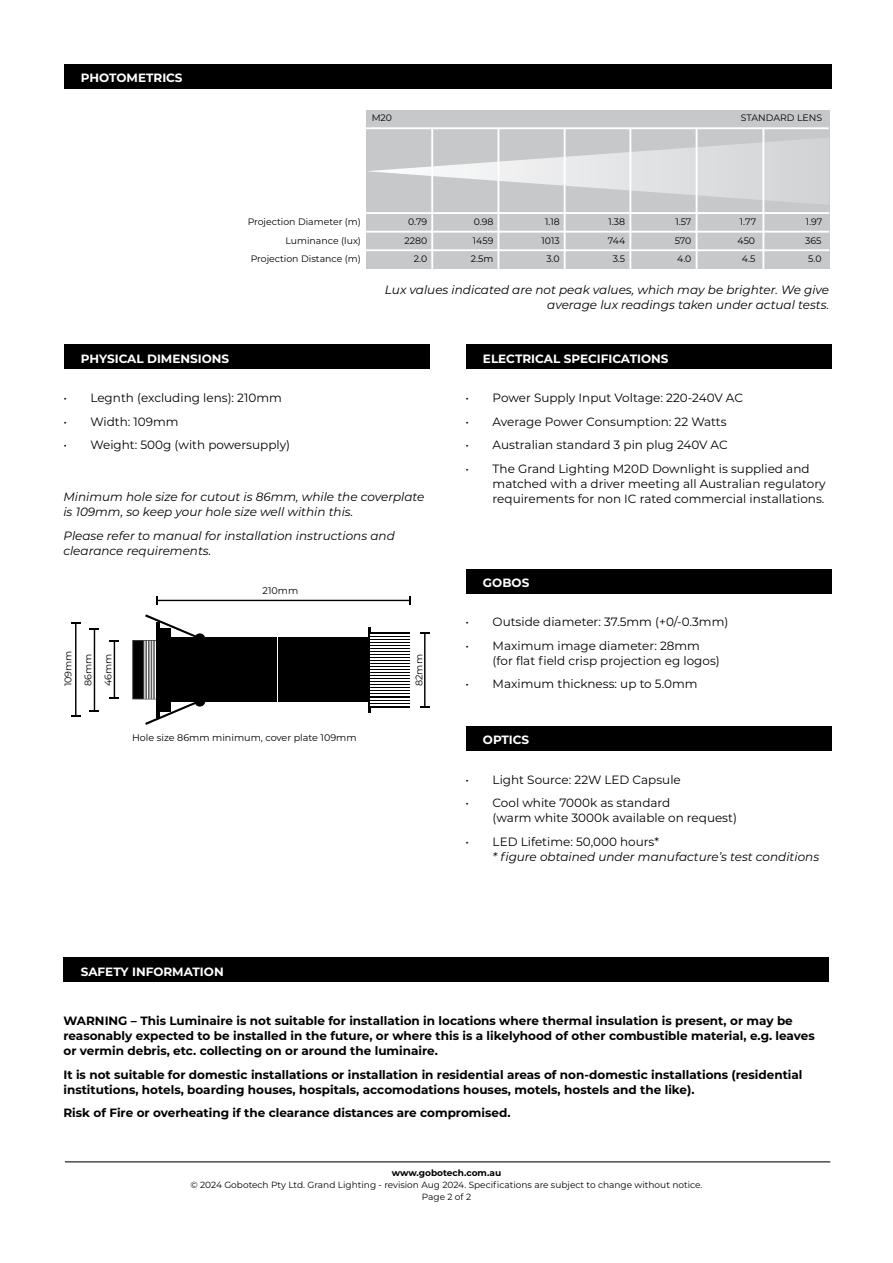
<style>
.page{position:relative;width:893px;height:1263px;background:#fff}
.page>*{position:absolute;margin:0;border:0;box-sizing:border-box;transform-origin:0 0}
.t1{font:12px/15px "Montserrat";color:#000001}
.Body_Text{font:700 12px/15px "Montserrat";color:#000001}
.Body_Text-2{font:italic 12px/15px "Montserrat";color:#000001}
.Section_Headings{font:700 12px "Montserrat";color:#fff}
.t2{font:9.6px/20px "Montserrat";color:#000}
.t3{font:9.3px/18.6px "Montserrat";color:#000;text-align:right}
.t4{font:9px/12px "Montserrat";color:#000001;text-align:center}
.t5{font:700 9px "Montserrat";color:#000001}
.s1{font-style:normal}
</style>
<div class="page">
<hr style="left:65px;top:1161px;width:765px;height:1px;background:#000001">
<div style="left:466px;top:344px;width:366px;height:25px;background:#000001"></div>
<div style="left:466px;top:569px;width:366px;height:24px;background:#000001"></div>
<div style="left:466px;top:726px;width:366px;height:25px;background:#000001"></div>
<div style="left:64px;top:344px;width:365px;height:25px;background:#000001"></div>
<div style="left:64px;top:957px;width:765px;height:25px;background:#000001"></div>
<hr style="left:94px;top:629px;width:1px;height:82px;background:#000">
<hr style="left:424px;top:633px;width:1px;height:74px;background:#000">
<svg style="left:420px;top:706px;width:9px;height:2px"></svg>
<hr style="left:114px;top:641px;width:1px;height:57px;background:#000">
<svg style="left:110px;top:640px;width:9px;height:2px"></svg>
<hr style="left:75px;top:623px;width:1px;height:93px;background:#000">
<hr style="left:157px;top:600px;width:253px;height:1px;background:#000">
<svg style="left:409px;top:596px;width:2px;height:9px"></svg>
<svg style="left:133px;top:640px;width:23px;height:59px"></svg>
<div style="left:195px;top:634px;width:10px;height:10px;background:#000;border-radius:50%"></div>
<div style="left:195px;top:634px;width:10px;height:10px;border:1px solid #000;border-radius:50%"></div>
<div style="left:195px;top:696px;width:10px;height:10px;background:#000;border-radius:50%"></div>
<div style="left:195px;top:696px;width:10px;height:10px;border:1px solid #000;border-radius:50%"></div>
<hr style="left:155px;top:641px;width:1px;height:58px;background:#fff">
<hr style="left:154px;top:641px;width:1px;height:58px;background:#fff">
<hr style="left:152px;top:641px;width:1px;height:58px;background:#fff">
<hr style="left:150px;top:641px;width:1px;height:58px;background:#fff">
<hr style="left:149px;top:641px;width:1px;height:58px;background:#fff">
<hr style="left:147px;top:641px;width:1px;height:58px;background:#fff">
<hr style="left:146px;top:641px;width:1px;height:58px;background:#fff">
<hr style="left:144px;top:641px;width:1px;height:58px;background:#fff">
<hr style="left:156px;top:622px;width:4px;height:95px;background:#000">
<hr style="left:368px;top:627px;width:2px;height:85px;background:#000">
<div style="left:160px;top:637px;width:116px;height:65px;background:#000"></div>
<div style="left:279px;top:637px;width:89px;height:65px;background:#000"></div>
<svg style="left:370px;top:632px;width:40px;height:76px;fill:#000"></svg>
<hr style="left:371px;top:634px;width:39px;height:1px;background:#fff">
<hr style="left:371px;top:637px;width:39px;height:1px;background:#fff">
<hr style="left:371px;top:640px;width:39px;height:1px;background:#fff">
<hr style="left:371px;top:643px;width:39px;height:1px;background:#fff">
<hr style="left:371px;top:646px;width:39px;height:2px;background:#fff">
<hr style="left:371px;top:649px;width:39px;height:2px;background:#fff">
<hr style="left:371px;top:652px;width:39px;height:2px;background:#fff">
<hr style="left:371px;top:655px;width:39px;height:2px;background:#fff">
<hr style="left:371px;top:658px;width:39px;height:2px;background:#fff">
<hr style="left:371px;top:661px;width:39px;height:2px;background:#fff">
<hr style="left:371px;top:664px;width:39px;height:2px;background:#fff">
<hr style="left:371px;top:667px;width:39px;height:2px;background:#fff">
<hr style="left:371px;top:670px;width:39px;height:2px;background:#fff">
<hr style="left:371px;top:673px;width:39px;height:2px;background:#fff">
<hr style="left:371px;top:676px;width:39px;height:2px;background:#fff">
<hr style="left:371px;top:680px;width:39px;height:1px;background:#fff">
<hr style="left:371px;top:683px;width:39px;height:1px;background:#fff">
<hr style="left:371px;top:686px;width:39px;height:1px;background:#fff">
<hr style="left:371px;top:689px;width:39px;height:1px;background:#fff">
<hr style="left:371px;top:692px;width:39px;height:1px;background:#fff">
<hr style="left:371px;top:695px;width:39px;height:1px;background:#fff">
<hr style="left:371px;top:698px;width:39px;height:1px;background:#fff">
<hr style="left:371px;top:701px;width:39px;height:1px;background:#fff">
<hr style="left:371px;top:704px;width:39px;height:1px;background:#fff">
<svg style="left:145px;top:702px;width:51px;height:23px"></svg>
<svg style="left:145px;top:614px;width:51px;height:23px"></svg>
<div style="left:64px;top:64px;width:768px;height:25px;background:#000"></div>
<div style="left:366px;top:110px;width:463px;height:159px;background:#c7c8ca"></div>
<svg style="left:367px;top:137px;width:459px;height:68px"></svg>
<hr style="left:431px;top:128px;width:2px;height:141px;background:#fff">
<hr style="left:497px;top:128px;width:2px;height:141px;background:#fff">
<hr style="left:564px;top:128px;width:2px;height:141px;background:#fff">
<hr style="left:629px;top:128px;width:2px;height:141px;background:#fff">
<hr style="left:696px;top:128px;width:1px;height:141px;background:#fff">
<hr style="left:762px;top:128px;width:2px;height:141px;background:#fff">
<hr style="left:366px;top:127px;width:463px;height:2px;background:#fff">
<hr style="left:366px;top:212px;width:463px;height:2px;background:#fff">
<hr style="left:366px;top:231px;width:463px;height:2px;background:#fff">
<hr style="left:366px;top:249px;width:463px;height:2px;background:#fff">
<p class="Section_Headings" style="left:81px;top:69px;width:103px">PHOTOMETRICS</p>
<p class="t3" style="left:372px;top:108px;width:22px">M20</p>
<p class="t3" style="left:741px;top:108px;width:83px">STANDARD LENS</p>
<p class="t3" style="left:248px;top:212px;width:115px">Projection Diameter (m)<br>Luminance (lux)<br>Projection Distance (m)</p>
<p class="Section_Headings" style="left:81px;top:350px;width:150px">PHYSICAL DIMENSIONS</p>
<p class="t3" style="left:608px;top:212px;width:19px;text-align:left">1.38<br>744</p>
<p class="t3" style="left:408px;top:212px;width:21px">0.79</p>
<p class="t3" style="left:474px;top:212px;width:21px">0.98</p>
<p class="t3" style="left:675px;top:212px;width:18px">1.57</p>
<p class="t3" style="left:404px;top:231px;width:24px">2280</p>
<p class="t3" style="left:473px;top:231px;width:22px">1459</p>
<p class="t3" style="left:541px;top:231px;width:20px">1013</p>
<p class="t3" style="left:675px;top:231px;width:18px">570</p>
<p class="t3" style="left:613px;top:249px;width:14px">3.5</p>
<p class="t3" style="left:545px;top:212px;width:16px">1.18</p>
<p class="t3" style="left:740px;top:212px;width:18px">1.77</p>
<p class="t3" style="left:806px;top:212px;width:18px">1.97</p>
<p class="t3" style="left:737px;top:231px;width:19px">450</p>
<p class="t3" style="left:805px;top:231px;width:18px">365</p>
<p class="t3" style="left:414px;top:249px;width:15px">2.0</p>
<p class="t3" style="left:471px;top:249px;width:24px">2.5m</p>
<p class="t3" style="left:677px;top:249px;width:16px">4.0</p>
<p class="t3" style="left:546px;top:249px;width:15px">3.0</p>
<p class="t3" style="left:808px;top:249px;width:15px">5.0</p>
<p class="t3" style="left:742px;top:249px;width:15px">4.5</p>
<p class="Body_Text-2" style="left:385px;top:282px;width:446px;text-align:right">Lux values indicated are not peak values, which may be brighter. We give average lux readings taken under actual tests.</p>
<p class="Section_Headings" style="left:483px;top:350px;width:187px">ELECTRICAL SPECIFICATIONS</p>
<p class="t1" style="left:63px;top:390px;width:220px">• Legnth (excluding lens): 210mm</p>
<p class="t1" style="left:63px;top:413px;width:117px">• Width: 109mm</p>
<p class="t1" style="left:63px;top:437px;width:228px">• Weight: 500g (with powersupply)</p>
<p class="Body_Text-2" style="left:63px;top:489px;width:363px">Minimum hole size for cutout is 86mm, while the coverplate is 109mm, so keep your hole size well within this.</p>
<p class="Body_Text-2" style="left:63px;top:528px;width:333px">Please refer to manual for installation instructions and clearance requirements.</p>
<p class="t2" style="left:263px;top:581px;width:37px">210mm</p>
<p class="t2" style="left:58px;top:686px;width:38px;rotate:-90deg">109mm<br>86mm<br>46mm</p>
<p class="t2" style="left:409px;top:686px;width:33px;rotate:-90deg">82mm</p>
<p class="t2" style="left:132px;top:727px;width:226px">Hole size 86mm minimum, cover plate 109mm</p>
<p class="Section_Headings" style="left:81px;top:963px;width:144px">SAFETY INFORMATION</p>
<p class="t1" style="left:466px;top:390px;width:279px">• Power Supply Input Voltage: 220-240V AC</p>
<p class="t1" style="left:466px;top:413px;width:262px">• Average Power Consumption: 22 Watts</p>
<p class="t1" style="left:466px;top:437px;width:264px">• Australian standard 3 pin plug 240V AC</p>
<p class="t1" style="left:493px;top:460px;width:335px;text-indent:-27px">• The Grand Lighting M20D Downlight is supplied and matched with a driver meeting all Australian regulatory requirements for non IC rated commercial installations.</p>
<p class="Section_Headings" style="left:483px;top:574px;width:48px">GOBOS</p>
<p class="t1" style="left:466px;top:614px;width:264px">• Outside diameter: 37.5mm (+0/-0.3mm)</p>
<p class="t1" style="left:493px;top:638px;width:229px;text-indent:-27px">• Maximum image diameter: 28mm (for flat field crisp projection eg logos)</p>
<p class="t1" style="left:466px;top:676px;width:233px">• Maximum thickness: up to 5.0mm</p>
<p class="Section_Headings" style="left:483px;top:731px;width:48px">OPTICS</p>
<p class="t1" style="left:466px;top:772px;width:217px">• Light Source: 22W LED Capsule</p>
<p class="t1" style="left:493px;top:795px;width:246px;text-indent:-27px">• Cool white 7000k as standard<br>(warm white 3000k available on request)</p>
<p class="Body_Text-2" style="left:493px;top:834px;width:328px;text-indent:-27px"><span class="s1">• LED Lifetime: 50,000 hours*<br></span>* figure obtained under manufacture’s test conditions</p>
<p class="Body_Text" style="left:63px;top:1013px;width:753px">WARNING – This Luminaire is not suitable for installation in locations where thermal insulation is present, or may be reasonably expected to be installed in the future, or where this is a likelyhood of other combustible material, e.g. leaves or vermin debris, etc. collecting on or around the luminaire.</p>
<p class="Body_Text" style="left:63px;top:1066px;width:740px">It is not suitable for domestic installations or installation in residential areas of non-domestic installations (residential institutions, hotels, boarding houses, hospitals, accomodations houses, motels, hostels and the like).</p>
<p class="Body_Text" style="left:63px;top:1105px;width:448px">Risk of Fire or overheating if the clearance distances are compromised.</p>
<p class="t5" style="left:392px;top:1166px;width:111px">www.gobotech.com.au</p>
<p class="t4" style="left:190px;top:1178px;width:513px">© 2024 Gobotech Pty Ltd. Grand Lighting - revision Aug 2024. Specifications are subject to change without notice.<br>Page 2 of 2</p>
</div>
